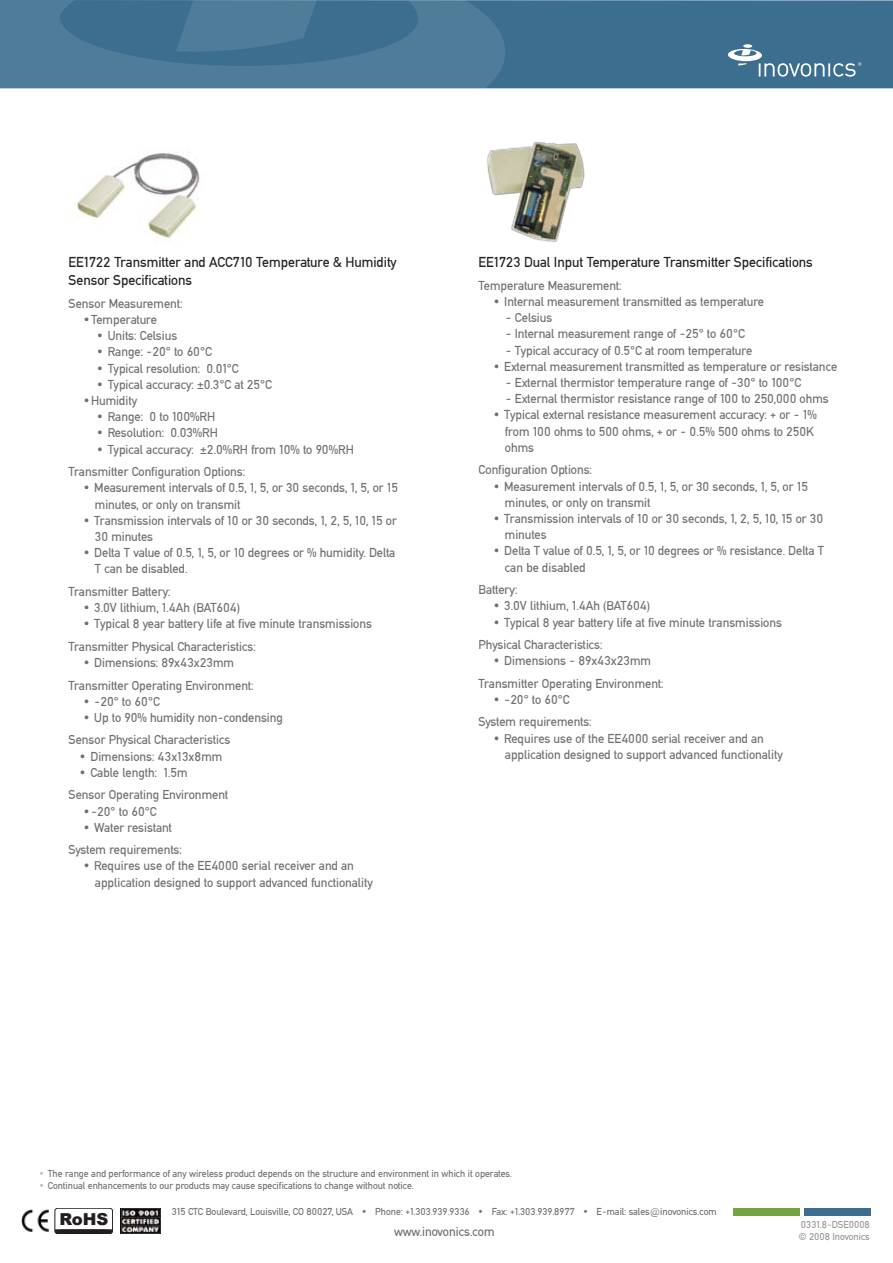
<style>
.page{position:relative;width:893px;height:1263px;background:#fff}
.page>*{position:absolute;margin:0;border:0;box-sizing:border-box;transform-origin:0 0}
.t1{font:900 16.5px "Arial";color:#231f20}
.t2{font:15px/18px "DIN Light";color:#231f20}
.t3{font:13.5px/16.2px "DIN Light";color:#6d6f71}
.t4{font:10.5px "DIN Light";color:#6d6f71}
.t5{font:10.5px/11.2px "DIN Light";color:#939598}
.s1{color:#bcbdc0}
</style>
<div class="page">
<div style="left:0;top:0;width:893px;height:88px;background:#3b6e8f"></div>
<svg style="left:0;top:0;width:507px;height:88px"></svg>
<svg style="left:728px;top:44px;width:133px;height:33px"></svg>
<img style="left:121px;top:1208px;width:40px;height:26px">
<div style="left:733px;top:1208px;width:67px;height:8px;background:#77a240"></div>
<div style="left:55px;top:1208px;width:58px;height:26px;border:1px solid #231f20;border-radius:3px"></div>
<svg style="left:55px;top:1229px;width:58px;height:4px"></svg>
<hr style="left:57px;top:1231px;width:54px;height:2px;background:#231f20">
<img style="left:22px;top:1209px;width:27px;height:23px">
<div style="left:804px;top:1208px;width:67px;height:8px;background:#3b6e8f"></div>
<img style="left:487px;top:141px;width:98px;height:101px">
<img style="left:69px;top:153px;width:131px;height:85px">
<p class="t2" style="left:69px;top:253px;width:330px">EE1722 Transmitter and ACC710 Temperature &amp; Humidity<br>Sensor Specifications</p>
<p class="t3" style="left:69px;top:295px;width:115px">Sensor Measurement:</p>
<p class="t3" style="left:82px;top:312px;width:77px">•Temperature</p>
<p class="t3" style="left:96px;top:328px;width:83px">• Units: Celsius</p>
<p class="t3" style="left:96px;top:344px;width:118px">• Range: -20° to 60°C</p>
<p class="t3" style="left:96px;top:360px;width:145px">• Typical resolution: 0.01°C</p>
<p class="t3" style="left:96px;top:376px;width:178px">• Typical accuracy: ±0.3°C at 25°C</p>
<p class="t3" style="left:82px;top:393px;width:57px">•Humidity</p>
<p class="t3" style="left:96px;top:409px;width:121px">• Range: 0 to 100%RH</p>
<p class="t3" style="left:96px;top:425px;width:124px">• Resolution: 0.03%RH</p>
<p class="t3" style="left:69px;top:438px;width:287px;line-height:22.5px;text-indent:27px">• Typical accuracy: ±2.0%RH from 10% to 90%RH<br>Transmitter Configuration Options:</p>
<p class="t3" style="left:95px;top:480px;width:305px;text-indent:-13px">• Measurement intervals of 0.5, 1, 5, or 30 seconds, 1, 5, or 15 minutes, or only on transmit</p>
<p class="t3" style="left:95px;top:512px;width:303px;text-indent:-13px">• Transmission intervals of 10 or 30 seconds, 1, 2, 5, 10, 15 or<br>30 minutes</p>
<p class="t3" style="left:95px;top:545px;width:302px;text-indent:-13px">• Delta T value of 0.5, 1, 5, or 10 degrees or % humidity. Delta<br>T can be disabled.</p>
<p class="t3" style="left:69px;top:583px;width:103px">Transmitter Battery:</p>
<p class="t3" style="left:82px;top:600px;width:159px">• 3.0V lithium, 1.4Ah (BAT604)</p>
<p class="t3" style="left:69px;top:613px;width:305px;line-height:22.5px;text-indent:14px">• Typical 8 year battery life at five minute transmissions<br>Transmitter Physical Characteristics:</p>
<p class="t3" style="left:69px;top:651px;width:187px;line-height:22.5px;text-align:center">• Dimensions: 89x43x23mm<br>Transmitter Operating Environment:</p>
<p class="t3" style="left:82px;top:693px;width:79px">• -20° to 60°C</p>
<p class="t3" style="left:69px;top:706px;width:216px;line-height:22.5px;text-indent:14px">• Up to 90% humidity non-condensing<br>Sensor Physical Characteristics</p>
<p class="t3" style="left:78px;top:748px;width:146px">• Dimensions: 43x13x8mm</p>
<p class="t3" style="left:69px;top:761px;width:161px;line-height:22.5px;text-indent:10px">• Cable length: 1.5m<br>Sensor Operating Environment</p>
<p class="t3" style="left:82px;top:803px;width:76px">•-20° to 60°C</p>
<p class="t3" style="left:69px;top:816px;width:115px;line-height:22.5px;text-align:center">• Water resistant<br>System requirements:</p>
<p class="t3" style="left:95px;top:858px;width:279px;text-indent:-13px">• Requires use of the EE4000 serial receiver and an application designed to support advanced functionality</p>
<p class="t2" style="left:478px;top:253px;width:336px">EE1723 Dual Input Temperature Transmitter Specifications</p>
<p class="t3" style="left:478px;top:277px;width:145px">Temperature Measurement:</p>
<p class="t3" style="left:492px;top:294px;width:274px">• Internal measurement transmitted as temperature</p>
<p class="t3" style="left:505px;top:310px;width:48px">- Celsius</p>
<p class="t3" style="left:505px;top:326px;width:241px">- Internal measurement range of -25° to 60°C</p>
<p class="t3" style="left:505px;top:342px;width:248px">- Typical accuracy of 0.5°C at room temperature</p>
<p class="t3" style="left:492px;top:358px;width:347px">• External measurement transmitted as temperature or resistance</p>
<p class="t3" style="left:505px;top:375px;width:297px">- External thermistor temperature range of -30° to 100°C</p>
<p class="t3" style="left:505px;top:391px;width:325px">- External thermistor resistance range of 100 to 250,000 ohms</p>
<p class="t3" style="left:505px;top:407px;width:313px;text-indent:-13px">• Typical external resistance measurement accuracy: + or - 1% from 100 ohms to 500 ohms, + or - 0.5% 500 ohms to 250K ohms</p>
<p class="t3" style="left:478px;top:462px;width:115px">Configuration Options:</p>
<p class="t3" style="left:505px;top:478px;width:305px;text-indent:-13px">• Measurement intervals of 0.5, 1, 5, or 30 seconds, 1, 5, or 15 minutes, or only on transmit</p>
<p class="t3" style="left:505px;top:510px;width:320px;text-indent:-13px">• Transmission intervals of 10 or 30 seconds, 1, 2, 5, 10, 15 or 30 minutes</p>
<p class="t3" style="left:505px;top:543px;width:321px;text-indent:-13px">• Delta T value of 0.5, 1, 5, or 10 degrees or % resistance. Delta T can be disabled</p>
<p class="t3" style="left:478px;top:582px;width:40px">Battery:</p>
<p class="t3" style="left:492px;top:598px;width:159px">• 3.0V lithium, 1.4Ah (BAT604)</p>
<p class="t3" style="left:478px;top:611px;width:305px;line-height:22.5px;text-indent:14px">• Typical 8 year battery life at five minute transmissions<br>Physical Characteristics:</p>
<p class="t3" style="left:478px;top:649px;width:187px;line-height:22.5px;text-align:center">• Dimensions - 89x43x23mm<br>Transmitter Operating Environment:</p>
<p class="t3" style="left:478px;top:688px;width:115px;line-height:22.5px;text-indent:14px">• -20° to 60°C<br>System requirements:</p>
<p class="t3" style="left:505px;top:730px;width:279px;text-indent:-13px">• Requires use of the EE4000 serial receiver and an application designed to support advanced functionality</p>
<p class="t4" style="left:38px;top:1167px;width:475px"><span class="s1">•</span> The range and performance of any wireless product depends on the structure and environment in which it operates.</p>
<p class="t4" style="left:38px;top:1179px;width:377px"><span class="s1">•</span> Continual enhancements to our products may cause specifications to change without notice.</p>
<p class="t1" style="left:59px;top:1207px;width:51px">RoHS</p>
<p class="t4" style="left:172px;top:1205px;width:546px">315 CTC Boulevard, Louisville, CO 80027, USA • Phone: +1.303.939.9336 • Fax: +1.303.939.8977 • E-mail: sales@inovonics.com</p>
<p class="t3" style="left:394px;top:1223px;width:102px">www.inovonics.com</p>
<p class="t5" style="left:799px;top:1219px;width:72px">0331.8-DSE0008 © 2008 Inovonics</p>
</div>
